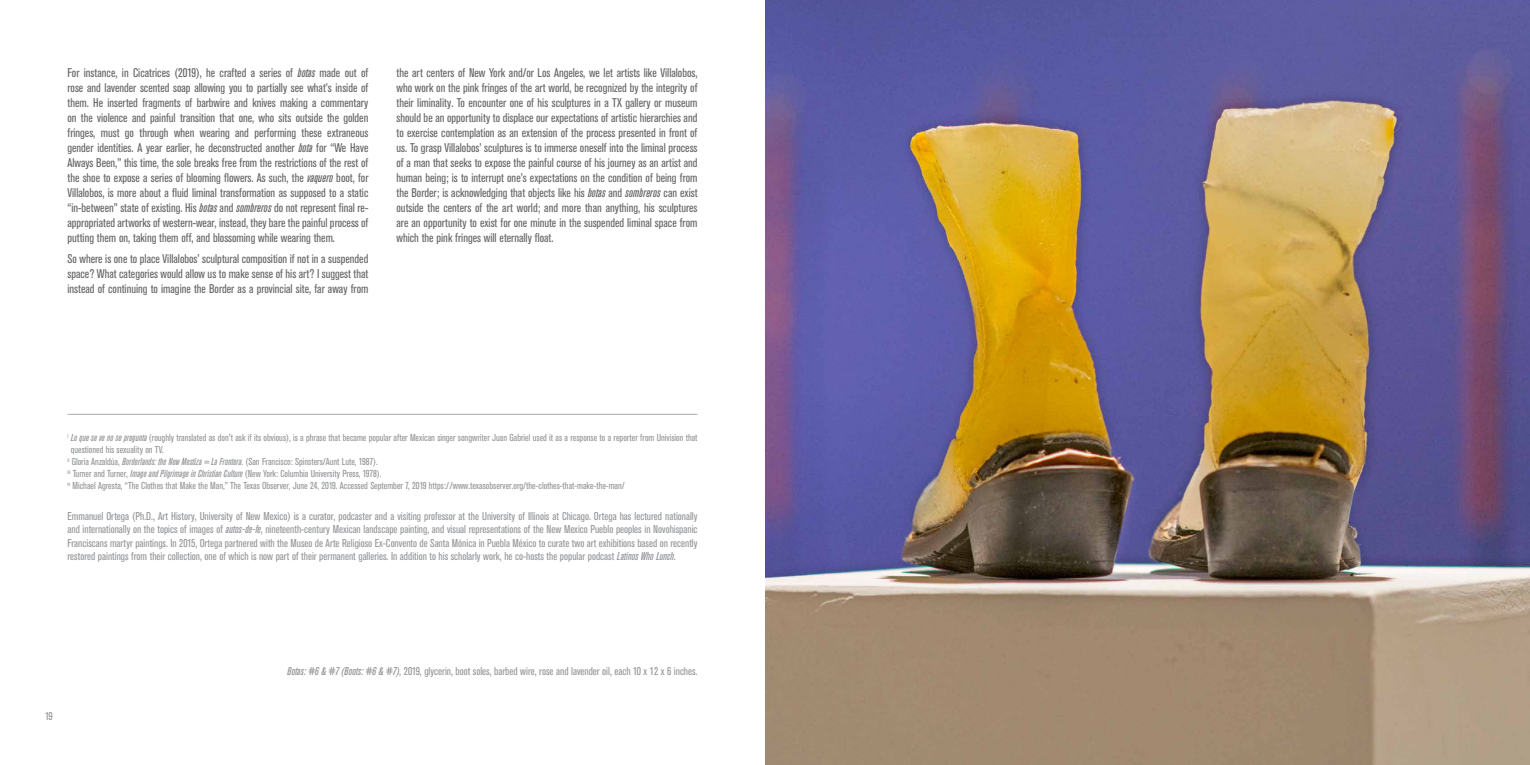
<style>
.page{position:relative;width:1530px;height:765px;background:#fff}
.page>*{position:absolute;margin:0;border:0;box-sizing:border-box;transform-origin:0 0}
.t1{font:condensed 12.5px/15px "Akzidenz Grotesk BE";color:#636466;text-align:justify}
.t2{font:condensed 11.25px/13.5px "Akzidenz Grotesk BE";color:#939598;text-align:justify}
.t3{font:condensed 10px "Akzidenz Grotesk BE";color:#939598}
.s1{font-weight:500;font-style:italic}
</style>
<div class="page">
<img style="left:765px;top:0;width:765px;height:765px">
<hr style="left:68px;top:414px;width:630px;height:1px;background:#a7a9ac">
<p class="t1" style="left:68px;top:65px;width:302px">For instance, in Cicatrices (2019), he crafted a series of <span class="s1">botas</span> made out of rose and lavender scented soap allowing you to partially see what’s inside of them. He inserted fragments of barbwire and knives making a commentary on the violence and painful transition that one, who sits outside the golden fringes, must go through when wearing and performing these extraneous gender identities. A year earlier, he deconstructed another <span class="s1">bota</span> for “We Have Always Been,” this time, the sole breaks free from the restrictions of the rest of the shoe to expose a series of blooming flowers. As such, the <span class="s1">vaquero</span> boot, for Villalobos, is more about a fluid liminal transformation as supposed to a static “in-between” state of existing. His <span class="s1">botas</span> and <span class="s1">sombreros</span> do not represent final re&shy;appropriated artworks of western-wear, instead, they bare the painful process of putting them on, taking them off, and blossoming while wearing them.</p>
<p class="t1" style="left:68px;top:251px;width:302px">So where is one to place Villalobos’ sculptural composition if not in a suspended space? What categories would allow us to make sense of his art? I suggest that instead of continuing to imagine the Border as a provincial site, far away from</p>
<p class="t1" style="left:397px;top:65px;width:303px">the art centers of New York and/or Los Angeles, we let artists like Villalobos, who work on the pink fringes of the art world, be recognized by the integrity of their liminality. To encounter one of his sculptures in a TX gallery or museum should be an opportunity to displace our expectations of artistic hierarchies and to exercise contemplation as an extension of the process presented in front of us. To grasp Villalobos’ sculptures is to immerse oneself into the liminal process of a man that seeks to expose the painful course of his journey as an artist and human being; is to interrupt one’s expectations on the condition of being from the Border; is acknowledging that objects like his <span class="s1">botas</span> and <span class="s1">sombreros</span> can exist outside the centers of the art world; and more than anything, his sculptures are an opportunity to exist for one minute in the suspended liminal space from which the pink fringes will eternally float.</p>
<p class="t3" style="left:68px;top:432px;width:632px"><sup>i</sup> <span class="s1">Lo que se ve no se pregunta</span> (roughly translated as don't ask if its obvious), is a phrase that became popular after Mexican singer songwriter Juan Gabriel used it as a response to a reporter from Univision that</p>
<p class="t3" style="left:71px;top:444px;width:95px">questioned his sexuality on TV.</p>
<p class="t3" style="left:68px;top:456px;width:312px"><sup>ii</sup> Gloria Anzaldúa, <span class="s1">Borderlands: the New Mestiza = La Frontera</span>. (San Francisco: Spinsters/Aunt Lute, 1987).</p>
<p class="t3" style="left:68px;top:468px;width:315px"><sup>iii</sup> Turner and Turner, <span class="s1">Image and Pilgrimage in Christian Culture</span> (New York: Columbia University Press, 1978).</p>
<p class="t3" style="left:68px;top:480px;width:559px"><sup>iv</sup> Michael Agresta, “The Clothes that Make the Man,” The Texas Observer, June 24, 2019. Accessed September 7, 2019 https://www.texasobserver.org/the-clothes-that-make-the-man/</p>
<p class="t2" style="left:68px;top:509px;width:632px">Emmanuel Ortega (Ph.D., Art History, University of New Mexico) is a curator, podcaster and a visiting professor at the University of Illinois at Chicago. Ortega has lectured nationally and internationally on the topics of images of <span class="s1">autos-de-fe</span>, nineteenth-century Mexican landscape painting, and visual representations of the New Mexico Pueblo peoples in Novohispanic Franciscans martyr paintings. In 2015, Ortega partnered with the Museo de Arte Religioso Ex-Convento de Santa Mónica in Puebla México to curate two art exhibitions based on recently restored paintings from their collection, one of which is now part of their permanent galleries. In addition to his scholarly work, he co-hosts the popular podcast <span class="s1">Latinos Who Lunch</span>.</p>
<p class="t2" style="left:45px;top:710px;width:9px">19</p>
<p class="t2" style="left:287px;top:665px;width:412px"><span class="s1">Botas: #6 &amp; #7 (Boots: #6 &amp; #7)</span>, 2019, glycerin, boot soles, barbed wire, rose and lavender oil, each 10 x 12 x 6 inches.</p>
</div>
